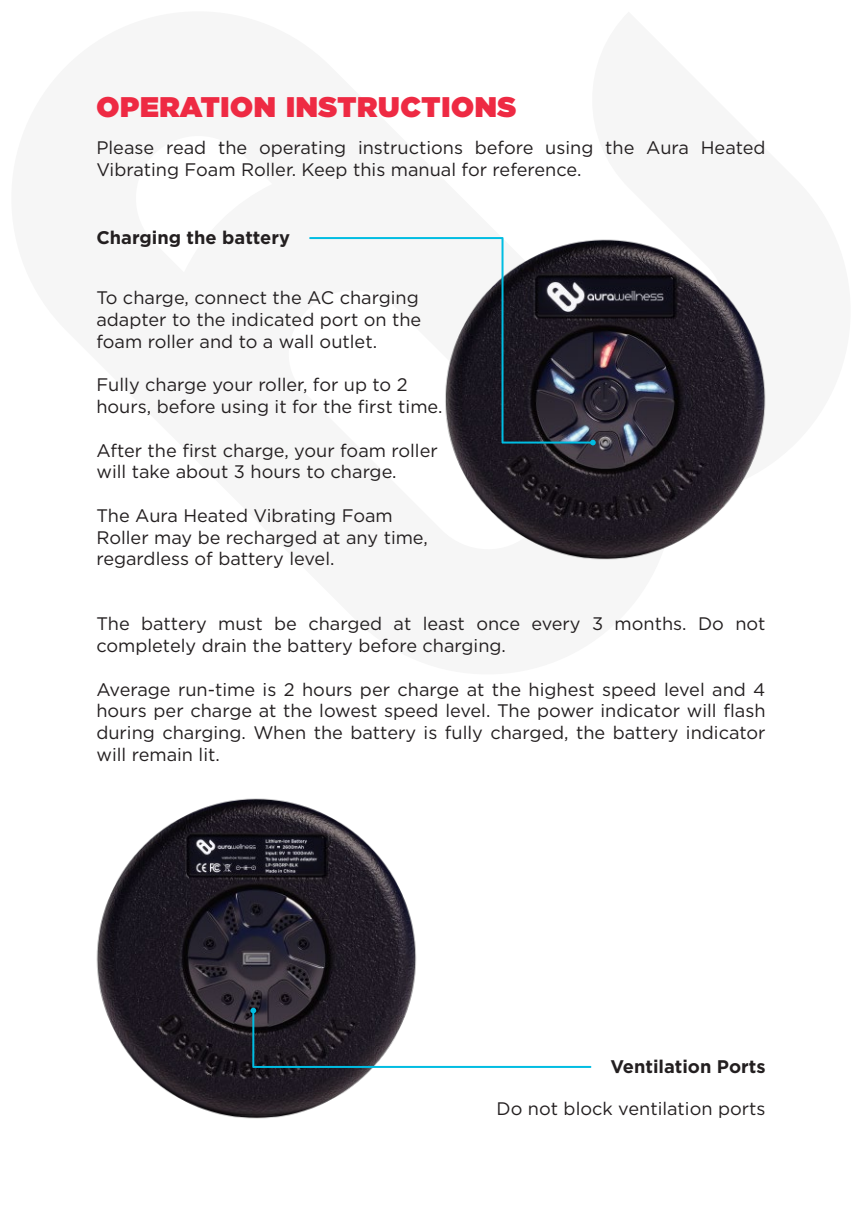
<style>
.page{position:relative;width:862px;height:1214px;background:#fff}
.page>*{position:absolute;margin:0;border:0;box-sizing:border-box;transform-origin:0 0}
.t1{font:900 28.4px "Gotham";letter-spacing:.025em;color:#ee2a43}
.t2{font:18.2px/21.8px "Gotham";color:#231f20}
.t3{font:700 18.2px "Gotham";color:#231f20}
</style>
<div class="page">
<img style="left:96px;top:798px;width:348px;height:321px">
<img style="left:452px;top:239px;width:314px;height:321px">
<svg style="left:250px;top:1007px;width:341px;height:60px"></svg>
<svg style="left:309px;top:237px;width:287px;height:208px"></svg>
<h1 class="t1" style="left:96px;top:86px;width:421px">OPERATION INSTRUCTIONS</h1>
<p class="t2" style="left:96px;top:136px;width:671px">Please read the operating instructions before using the Aura Heated<br>Vibrating Foam Roller. Keep this manual for reference.</p>
<p class="t3" style="left:96px;top:225px;width:195px">Charging the battery</p>
<p class="t2" style="left:96px;top:286px;width:326px">To charge, connect the AC charging adapter to the indicated port on the foam roller and to a wall outlet.</p>
<p class="t2" style="left:96px;top:373px;width:348px">Fully charge your roller, for up to 2 hours, before using it for the first time.</p>
<p class="t2" style="left:96px;top:439px;width:343px">After the first charge, your foam roller will take about 3 hours to charge.</p>
<p class="t2" style="left:96px;top:504px;width:333px">The Aura Heated Vibrating Foam<br>Roller may be recharged at any time, regardless of battery level.</p>
<p class="t2" style="left:96px;top:612px;width:671px">The battery must be charged at least once every 3 months. Do not completely drain the battery before charging.</p>
<p class="t2" style="left:96px;top:677px;width:671px;text-align:justify">Average run-time is 2 hours per charge at the highest speed level and 4 hours per charge at the lowest speed level. The power indicator will flash during charging. When the battery is fully charged, the battery indicator will remain lit.</p>
<p class="t3" style="left:610px;top:1054px;width:157px">Ventilation Ports</p>
<p class="t2" style="left:496px;top:1097px;width:270px">Do not block ventilation ports</p>
</div>
